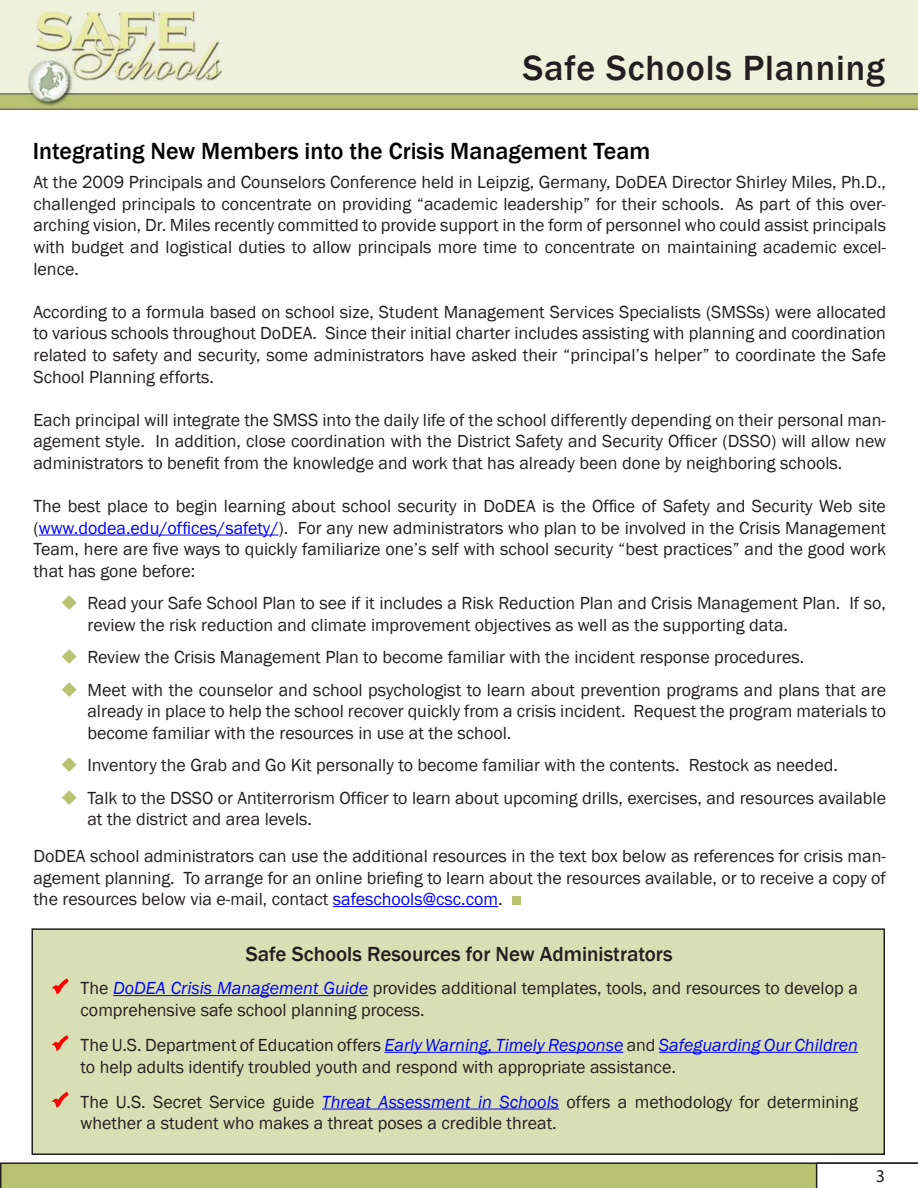
<style>
.page{position:relative;width:918px;height:1188px;background:#fff}
.page>*{position:absolute;margin:0;border:0;box-sizing:border-box;transform-origin:0 0}
.Page_Headers{font:500 36px "Franklin Gothic";letter-spacing:.025em;color:#231f20}
.Article_Title{font:500 24px "Franklin Gothic";color:#000}
.Picture_Caption{font:500 21px "Franklin Gothic";color:#231f20}
.Newsletter_body_text{font:18px/21.6px "Franklin Gothic";color:#231f20;text-align:justify}
.Text_Bullets{font:18px/21.6px "Franklin Gothic";color:#231f20}
.Page_Numbers{font:18px "Myriad Pro";color:#231f20}
.s1{color:#00f}
.s2{color:#b8c372}
.s3{font-style:italic;color:#00f}
</style>
<div class="page">
<svg style="left:0;top:1162px;width:918px;height:26px;background:#b7bf7d"></svg>
<img style="left:0;top:0;width:918px;height:111px">
<hr style="left:39px;top:535px;width:240px;height:1px;background:#00f">
<hr style="left:333px;top:906px;width:165px;height:1px;background:#00f">
<div style="left:512px;top:896px;width:8px;height:9px;background:#b8c372"></div>
<div style="left:32px;top:929px;width:852px;height:225px;background:#d9dfb4"></div>
<div style="left:32px;top:928px;width:853px;height:227px;border:2px solid #231f20"></div>
<hr style="left:113px;top:995px;width:255px;height:1px;background:#00f">
<hr style="left:384px;top:1052px;width:239px;height:1px;background:#00f">
<hr style="left:659px;top:1052px;width:199px;height:1px;background:#00f">
<hr style="left:322px;top:1109px;width:237px;height:1px;background:#00f">
<svg style="left:52px;top:978px;width:17px;height:17px"></svg>
<svg style="left:52px;top:1035px;width:17px;height:17px"></svg>
<svg style="left:52px;top:1092px;width:17px;height:16px"></svg>
<p class="Page_Headers" style="left:523px;top:46px;width:363px">Safe Schools Planning</p>
<p class="Article_Title" style="left:33px;top:136px;width:619px">Integrating New Members into the Crisis Management Team</p>
<p class="Newsletter_body_text" style="left:33px;top:172px;width:854px">At the 2009 Principals and Counselors Conference held in Leipzig, Germany, DoDEA Director Shirley Miles, Ph.D., challenged principals to concentrate on providing “academic leadership” for their schools. As part of this over&shy;arching vision, Dr. Miles recently committed to provide support in the form of personnel who could assist principals with budget and logistical duties to allow principals more time to concentrate on maintaining academic excel&shy;lence.</p>
<p class="Newsletter_body_text" style="left:33px;top:301px;width:854px">According to a formula based on school size, Student Management Services Specialists (SMSSs) were allocated to various schools throughout DoDEA. Since their initial charter includes assisting with planning and coordination related to safety and security, some administrators have asked their “principal’s helper” to coordinate the Safe School Planning efforts.</p>
<p class="Newsletter_body_text" style="left:33px;top:409px;width:854px">Each principal will integrate the SMSS into the daily life of the school differently depending on their personal man&shy;agement style. In addition, close coordination with the District Safety and Security Officer (DSSO) will allow new administrators to benefit from the knowledge and work that has already been done by neighboring schools.</p>
<p class="Newsletter_body_text" style="left:33px;top:496px;width:854px">The best place to begin learning about school security in DoDEA is the Office of Safety and Security Web site (<span class="s1">www.dodea.edu/offices/safety/</span>). For any new administrators who plan to be involved in the Crisis Management Team, here are five ways to quickly familiarize one’s self with school security “best practices” and the good work that has gone before:</p>
<p class="Text_Bullets" style="left:87px;top:593px;width:800px;text-indent:-27px"><span class="s2">◆</span> Read your Safe School Plan to see if it includes a Risk Reduction Plan and Crisis Management Plan. If so, review the risk reduction and climate improvement objectives as well as the supporting data.</p>
<p class="Text_Bullets" style="left:60px;top:647px;width:745px"><span class="s2">◆</span> Review the Crisis Management Plan to become familiar with the incident response procedures.</p>
<p class="Text_Bullets" style="left:87px;top:679px;width:800px;text-align:justify;text-indent:-27px"><span class="s2">◆</span> Meet with the counselor and school psychologist to learn about prevention programs and plans that are already in place to help the school recover quickly from a crisis incident. Request the program materials to become familiar with the resources in use at the school.</p>
<p class="Text_Bullets" style="left:60px;top:755px;width:779px"><span class="s2">◆</span> Inventory the Grab and Go Kit personally to become familiar with the contents. Restock as needed.</p>
<p class="Text_Bullets" style="left:87px;top:787px;width:800px;text-indent:-27px"><span class="s2">◆</span> Talk to the DSSO or Antiterrorism Officer to learn about upcoming drills, exercises, and resources available at the district and area levels.</p>
<p class="Newsletter_body_text" style="left:33px;top:846px;width:854px">DoDEA school administrators can use the additional resources in the text box below as references for crisis man&shy;agement planning. To arrange for an online briefing to learn about the resources available, or to receive a copy of the resources below via e-mail, contact <span class="s1">safeschools@csc.com</span>.</p>
<p class="Picture_Caption" style="left:246px;top:941px;width:428px">Safe Schools Resources for New Administrators</p>
<p class="Text_Bullets" style="left:81px;top:978px;width:779px">The <span class="s3">DoDEA Crisis Management Guide</span> provides additional templates, tools, and resources to develop a comprehensive safe school planning process.</p>
<p class="Text_Bullets" style="left:81px;top:1035px;width:779px">The U.S. Department of Education offers <span class="s3">Early Warning, Timely Response</span> and <span class="s3">Safeguarding Our Children </span>to help adults identify troubled youth and respond with appropriate assistance.</p>
<p class="Text_Bullets" style="left:81px;top:1091px;width:779px">The U.S. Secret Service guide <span class="s3">Threat Assessment in Schools</span> offers a methodology for determining whether a student who makes a threat poses a credible threat.</p>
<p class="Page_Numbers" style="left:876px;top:1165px;width:11px">3</p>
</div>
